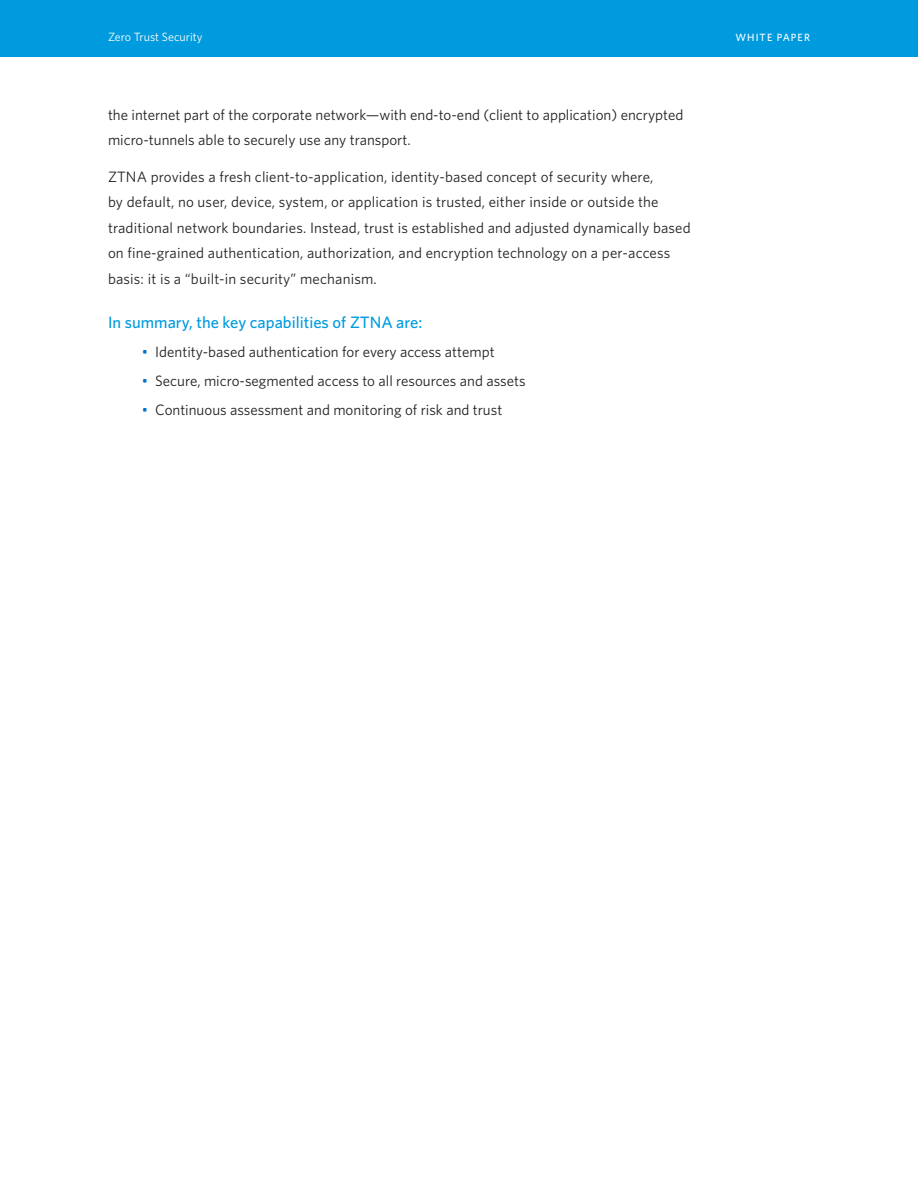
<style>
.page{position:relative;width:918px;height:1188px;background:#fff}
.page>*{position:absolute;margin:0;border:0;box-sizing:border-box;transform-origin:0 0}
.t1{font:500 16.5px "Whitney";color:#009bde}
.Main_Body_Text{font:15px/25.5px "Whitney";letter-spacing:.01em;color:#231f20}
.Page_Title{font:12px "Whitney";color:#fff}
.Page_Title-2{font:500 10.5px "Whitney";letter-spacing:.1em;color:#fff}
.s1{color:#0073ce}
</style>
<div class="page">
<div style="left:0;top:0;width:918px;height:56px;background:#009bde"></div>
<p class="Page_Title" style="left:108px;top:29px;width:96px">Zero Trust Security</p>
<p class="Page_Title-2" style="left:736px;top:30px;width:76px">WHITE PAPER</p>
<p class="Main_Body_Text" style="left:108px;top:102px;width:577px">the internet part of the corporate network—with end-to-end (client to application) encrypted micro-tunnels able to securely use any transport.</p>
<p class="Main_Body_Text" style="left:108px;top:163px;width:584px">ZTNA provides a fresh client-to-application, identity-based concept of security where,<br>by default, no user, device, system, or application is trusted, either inside or outside the traditional network boundaries. Instead, trust is established and adjusted dynamically based on fine-grained authentication, authorization, and encryption technology on a per-access basis: it is a “built-in security” mechanism.</p>
<h3 class="t1" style="left:108px;top:311px;width:316px">In summary, the key capabilities of ZTNA are:</h3>
<p class="Main_Body_Text" style="left:142px;top:339px;width:354px"><span class="s1">•</span> Identity-based authentication for every access attempt</p>
<p class="Main_Body_Text" style="left:142px;top:368px;width:385px"><span class="s1">•</span> Secure, micro-segmented access to all resources and assets</p>
<p class="Main_Body_Text" style="left:142px;top:397px;width:362px"><span class="s1">•</span> Continuous assessment and monitoring of risk and trust</p>
</div>
